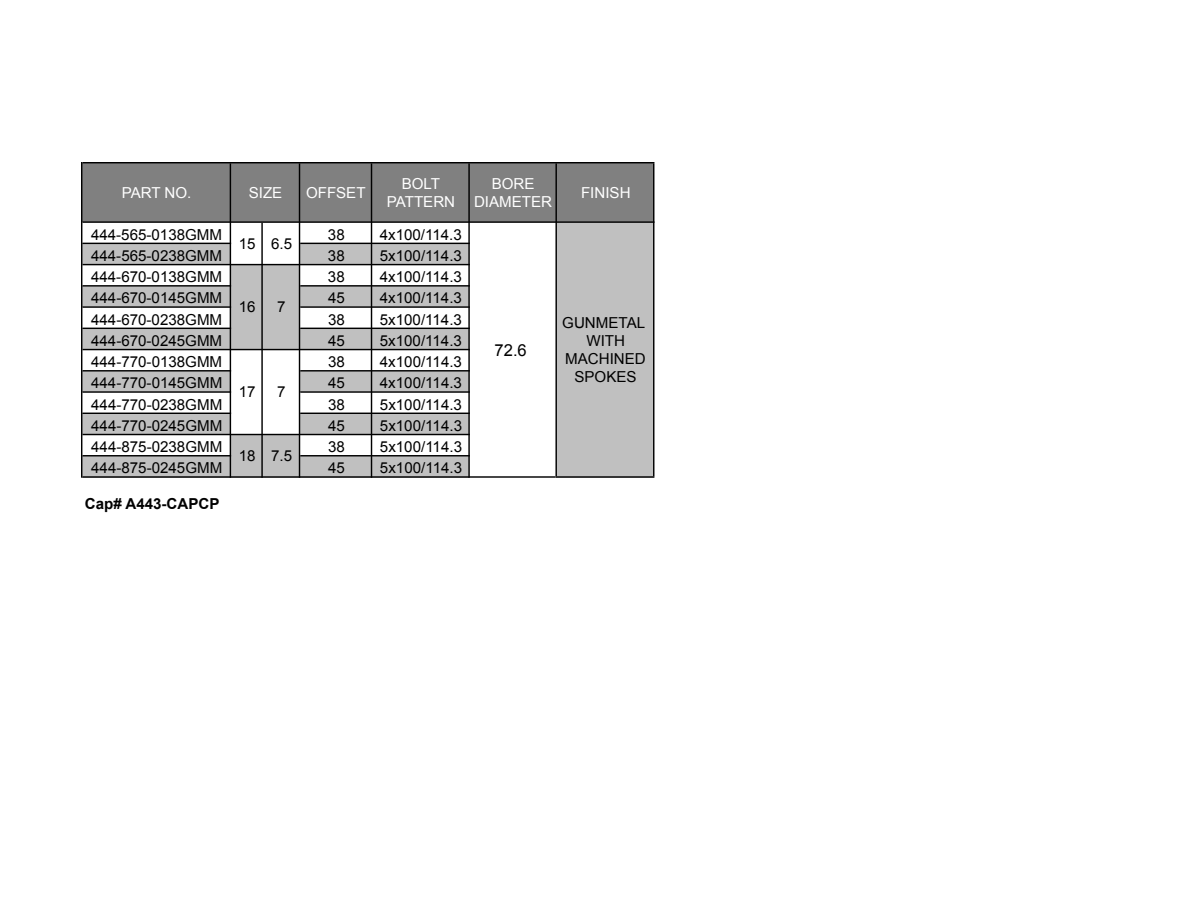
<style>
.page{position:relative;width:1188px;height:918px;background:#fff}
.page>*{position:absolute;margin:0;border:0;box-sizing:border-box;transform-origin:0 0}
.t1{font:16.5px "Arial";color:#000}
.t2{font:15.15px/18px "Arial";color:#000;text-align:center}
.t3{font:15.15px/18px "Arial";color:#fff;text-align:center}
.t4{font:700 15.15px "Arial";color:#000}
</style>
<div class="page">
<div style="left:82px;top:163px;width:572px;height:59px;background:#808080"></div>
<div style="left:556px;top:222px;width:98px;height:22px;background:#c0c0c0"></div>
<div style="left:82px;top:243px;width:149px;height:22px;background:#c0c0c0"></div>
<div style="left:300px;top:243px;width:169px;height:22px;background:#c0c0c0"></div>
<div style="left:556px;top:243px;width:98px;height:22px;background:#c0c0c0"></div>
<div style="left:230px;top:265px;width:70px;height:21px;background:#c0c0c0"></div>
<div style="left:556px;top:265px;width:98px;height:21px;background:#c0c0c0"></div>
<div style="left:82px;top:286px;width:387px;height:21px;background:#c0c0c0"></div>
<div style="left:556px;top:286px;width:98px;height:21px;background:#c0c0c0"></div>
<div style="left:230px;top:307px;width:70px;height:22px;background:#c0c0c0"></div>
<div style="left:556px;top:307px;width:98px;height:22px;background:#c0c0c0"></div>
<div style="left:82px;top:328px;width:387px;height:22px;background:#c0c0c0"></div>
<div style="left:556px;top:328px;width:98px;height:22px;background:#c0c0c0"></div>
<div style="left:556px;top:350px;width:98px;height:21px;background:#c0c0c0"></div>
<div style="left:82px;top:371px;width:149px;height:21px;background:#c0c0c0"></div>
<div style="left:300px;top:371px;width:169px;height:21px;background:#c0c0c0"></div>
<div style="left:556px;top:371px;width:98px;height:21px;background:#c0c0c0"></div>
<div style="left:556px;top:392px;width:98px;height:22px;background:#c0c0c0"></div>
<div style="left:82px;top:413px;width:149px;height:22px;background:#c0c0c0"></div>
<div style="left:300px;top:413px;width:169px;height:22px;background:#c0c0c0"></div>
<div style="left:556px;top:413px;width:98px;height:22px;background:#c0c0c0"></div>
<div style="left:230px;top:435px;width:70px;height:21px;background:#c0c0c0"></div>
<div style="left:556px;top:435px;width:98px;height:21px;background:#c0c0c0"></div>
<div style="left:82px;top:456px;width:387px;height:21px;background:#c0c0c0"></div>
<div style="left:556px;top:456px;width:98px;height:21px;background:#c0c0c0"></div>
<hr style="left:82px;top:243px;width:149px;height:1px;background:#000">
<hr style="left:82px;top:285px;width:149px;height:2px;background:#000">
<hr style="left:82px;top:306px;width:149px;height:2px;background:#000">
<hr style="left:82px;top:328px;width:149px;height:1px;background:#000">
<hr style="left:82px;top:370px;width:149px;height:2px;background:#000">
<hr style="left:82px;top:391px;width:149px;height:2px;background:#000">
<hr style="left:82px;top:413px;width:149px;height:1px;background:#000">
<hr style="left:82px;top:455px;width:149px;height:1px;background:#000">
<hr style="left:82px;top:476px;width:473px;height:2px;background:#000">
<hr style="left:81px;top:162px;width:1px;height:316px;background:#000">
<hr style="left:230px;top:163px;width:1px;height:315px;background:#000">
<hr style="left:299px;top:163px;width:1px;height:315px;background:#000">
<hr style="left:371px;top:163px;width:1px;height:315px;background:#000">
<hr style="left:468px;top:163px;width:2px;height:315px;background:#000">
<hr style="left:555px;top:163px;width:2px;height:313px;background:#000">
<hr style="left:653px;top:163px;width:1px;height:313px;background:#000">
<hr style="left:261px;top:223px;width:2px;height:255px;background:#000">
<hr style="left:82px;top:162px;width:572px;height:1px;background:#000">
<hr style="left:82px;top:221px;width:572px;height:2px;background:#000">
<hr style="left:300px;top:243px;width:170px;height:1px;background:#000">
<hr style="left:82px;top:264px;width:388px;height:1px;background:#000">
<hr style="left:300px;top:285px;width:170px;height:2px;background:#000">
<hr style="left:300px;top:306px;width:170px;height:2px;background:#000">
<hr style="left:300px;top:328px;width:170px;height:1px;background:#000">
<hr style="left:82px;top:349px;width:388px;height:1px;background:#000">
<hr style="left:300px;top:370px;width:170px;height:2px;background:#000">
<hr style="left:300px;top:391px;width:170px;height:2px;background:#000">
<hr style="left:300px;top:413px;width:170px;height:1px;background:#000">
<hr style="left:82px;top:434px;width:388px;height:1px;background:#000">
<hr style="left:300px;top:455px;width:170px;height:1px;background:#000">
<hr style="left:555px;top:476px;width:99px;height:2px;background:#000">
<p class="t3" style="left:122px;top:183px;width:71px">PART NO.</p>
<p class="t3" style="left:306px;top:183px;width:61px">OFFSET</p>
<p class="t3" style="left:387px;top:174px;width:70px">BOLT<br>PATTERN</p>
<p class="t3" style="left:474px;top:174px;width:80px">BORE<br>DIAMETER</p>
<p class="t3" style="left:581px;top:183px;width:51px">FINISH</p>
<p class="t2" style="left:91px;top:226px;width:133px">444-565-0138GMM</p>
<p class="t2" style="left:328px;top:226px;width:18px">38</p>
<p class="t2" style="left:380px;top:226px;width:84px">4x100/114.3</p>
<p class="t2" style="left:91px;top:247px;width:133px">444-565-0238GMM</p>
<p class="t2" style="left:328px;top:247px;width:18px">38</p>
<p class="t2" style="left:380px;top:247px;width:84px">5x100/114.3</p>
<p class="t2" style="left:91px;top:268px;width:133px">444-670-0138GMM</p>
<p class="t2" style="left:328px;top:268px;width:18px">38</p>
<p class="t2" style="left:380px;top:268px;width:84px">4x100/114.3</p>
<p class="t2" style="left:91px;top:289px;width:133px">444-670-0145GMM</p>
<p class="t2" style="left:328px;top:289px;width:18px">45</p>
<p class="t2" style="left:380px;top:289px;width:84px">4x100/114.3</p>
<p class="t2" style="left:91px;top:311px;width:133px">444-670-0238GMM</p>
<p class="t2" style="left:328px;top:311px;width:18px">38</p>
<p class="t2" style="left:380px;top:311px;width:84px">5x100/114.3</p>
<p class="t2" style="left:91px;top:332px;width:133px">444-670-0245GMM</p>
<p class="t2" style="left:328px;top:332px;width:18px">45</p>
<p class="t2" style="left:380px;top:332px;width:84px">5x100/114.3</p>
<p class="t2" style="left:91px;top:353px;width:133px">444-770-0138GMM</p>
<p class="t2" style="left:328px;top:353px;width:18px">38</p>
<p class="t2" style="left:380px;top:353px;width:84px">4x100/114.3</p>
<p class="t2" style="left:91px;top:374px;width:133px">444-770-0145GMM</p>
<p class="t2" style="left:328px;top:374px;width:18px">45</p>
<p class="t2" style="left:380px;top:374px;width:84px">4x100/114.3</p>
<p class="t2" style="left:91px;top:396px;width:133px">444-770-0238GMM</p>
<p class="t2" style="left:328px;top:396px;width:18px">38</p>
<p class="t2" style="left:380px;top:396px;width:84px">5x100/114.3</p>
<p class="t2" style="left:91px;top:417px;width:133px">444-770-0245GMM</p>
<p class="t2" style="left:328px;top:417px;width:18px">45</p>
<p class="t2" style="left:380px;top:417px;width:84px">5x100/114.3</p>
<p class="t2" style="left:91px;top:438px;width:133px">444-875-0238GMM</p>
<p class="t2" style="left:328px;top:438px;width:18px">38</p>
<p class="t2" style="left:380px;top:438px;width:84px">5x100/114.3</p>
<p class="t2" style="left:91px;top:459px;width:133px">444-875-0245GMM</p>
<p class="t2" style="left:328px;top:459px;width:18px">45</p>
<p class="t2" style="left:380px;top:459px;width:84px">5x100/114.3</p>
<p class="t4" style="left:85px;top:494px;width:136px">Cap# A443-CAPCP</p>
<p class="t3" style="left:249px;top:183px;width:35px">SIZE</p>
<p class="t2" style="left:239px;top:235px;width:18px">15</p>
<p class="t2" style="left:271px;top:235px;width:23px">6.5</p>
<p class="t2" style="left:239px;top:298px;width:18px">16</p>
<p class="t2" style="left:277px;top:298px;width:10px">7</p>
<p class="t2" style="left:562px;top:314px;width:85px">GUNMETAL<br>WITH<br>MACHINED<br>SPOKES</p>
<p class="t1" style="left:495px;top:339px;width:34px">72.6</p>
<p class="t2" style="left:239px;top:383px;width:18px">17</p>
<p class="t2" style="left:277px;top:383px;width:10px">7</p>
<p class="t2" style="left:239px;top:447px;width:18px">18</p>
<p class="t2" style="left:271px;top:447px;width:23px">7.5</p>
</div>
